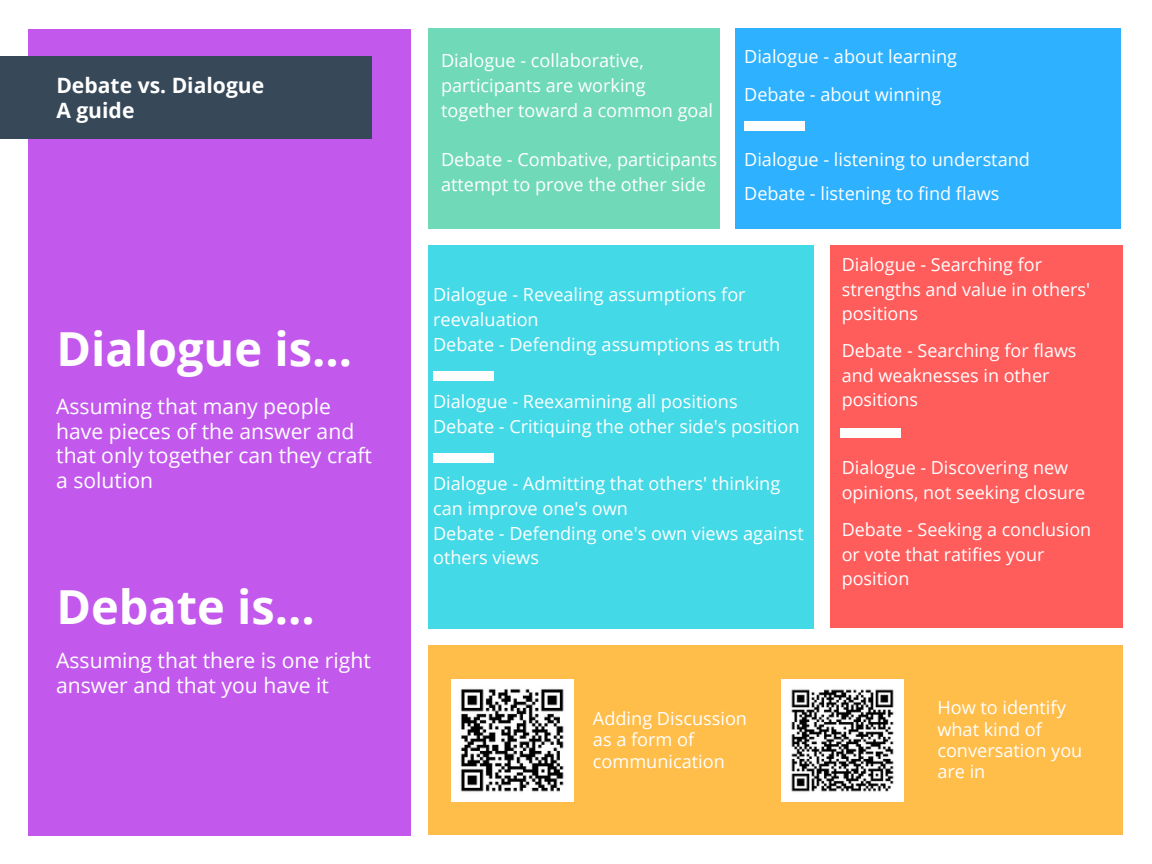
<style>
.page{position:relative;width:1152px;height:864px;background:#fff}
.page>*{position:absolute;margin:0;border:0;box-sizing:border-box;transform-origin:0 0}
.t1{font:700 46.95px "Open Sans";color:#fff}
.t2{font:21.15px/24.8px "Open Sans";color:#fff}
.t3{font:700 21.15px "Open Sans";color:#fff}
.t4{font:18.15px/24.8px "Open Sans";color:#fff}
.t5{font:18px/24.8px "Open Sans";color:#fff}
</style>
<div class="page">
<div style="left:28px;top:29px;width:383px;height:806px;background:#c358ed"></div>
<div style="left:0;top:56px;width:372px;height:82px;background:#374859"></div>
<div style="left:428px;top:28px;width:291px;height:200px;background:#70d9b8"></div>
<div style="left:735px;top:28px;width:386px;height:200px;background:#2eb2ff"></div>
<div style="left:428px;top:246px;width:386px;height:382px;background:#44d9e6"></div>
<div style="left:831px;top:246px;width:291px;height:382px;background:#ff5c5c"></div>
<div style="left:428px;top:646px;width:694px;height:189px;background:#ffbd4a"></div>
<div style="left:433px;top:453px;width:61px;height:9px;background:#fdfdfd"></div>
<div style="left:744px;top:122px;width:61px;height:9px;background:#fdfdfd"></div>
<div style="left:433px;top:371px;width:61px;height:9px;background:#fdfdfd"></div>
<div style="left:840px;top:428px;width:60px;height:9px;background:#fdfdfd"></div>
<img style="left:451px;top:679px;width:123px;height:123px">
<img style="left:781px;top:679px;width:123px;height:123px">
<p class="t3" style="left:56px;top:71px;width:209px">Debate vs. Dialogue</p>
<p class="t3" style="left:56px;top:96px;width:80px">A guide</p>
<p class="t1" style="left:56px;top:315px;width:297px">Dialogue is...</p>
<p class="t2" style="left:56px;top:393px;width:317px">Assuming that many people have pieces of the answer and that only together can they craft a solution</p>
<p class="t1" style="left:56px;top:574px;width:260px">Debate is...</p>
<p class="t2" style="left:56px;top:647px;width:316px">Assuming that there is one right answer and that you have it</p>
<p class="t4" style="left:441px;top:48px;width:274px">Dialogue - collaborative, participants are working together toward a common goal</p>
<p class="t4" style="left:441px;top:147px;width:278px">Debate - Combative, participants attempt to prove the other side</p>
<p class="t4" style="left:744px;top:44px;width:215px">Dialogue - about learning</p>
<p class="t4" style="left:744px;top:81px;width:199px">Debate - about winning</p>
<p class="t4" style="left:744px;top:146px;width:287px">Dialogue - listening to understand</p>
<p class="t4" style="left:744px;top:181px;width:257px">Debate - listening to find flaws</p>
<p class="t4" style="left:433px;top:282px;width:314px">Dialogue - Revealing assumptions for reevaluation</p>
<p class="t4" style="left:433px;top:331px;width:349px">Debate - Defending assumptions as truth</p>
<p class="t4" style="left:433px;top:389px;width:306px">Dialogue - Reexamining all positions</p>
<p class="t4" style="left:433px;top:413px;width:368px">Debate - Critiquing the other side's position</p>
<p class="t4" style="left:433px;top:471px;width:349px">Dialogue - Admitting that others' thinking can improve one's own</p>
<p class="t4" style="left:433px;top:520px;width:372px">Debate - Defending one's own views against others views</p>
<p class="t5" style="left:842px;top:252px;width:250px">Dialogue - Searching for strengths and value in others' positions</p>
<p class="t5" style="left:842px;top:338px;width:236px">Debate - Searching for flaws and weaknesses in other positions</p>
<p class="t5" style="left:842px;top:455px;width:245px">Dialogue - Discovering new opinions, not seeking closure</p>
<p class="t5" style="left:842px;top:516px;width:251px">Debate - Seeking a conclusion or vote that ratifies your position</p>
<p class="t4" style="left:593px;top:707px;width:156px;line-height:21.3px">Adding Discussion as a form of communication</p>
<p class="t4" style="left:937px;top:697px;width:147px;line-height:21.3px">How to identify what kind of conversation you are in</p>
</div>
